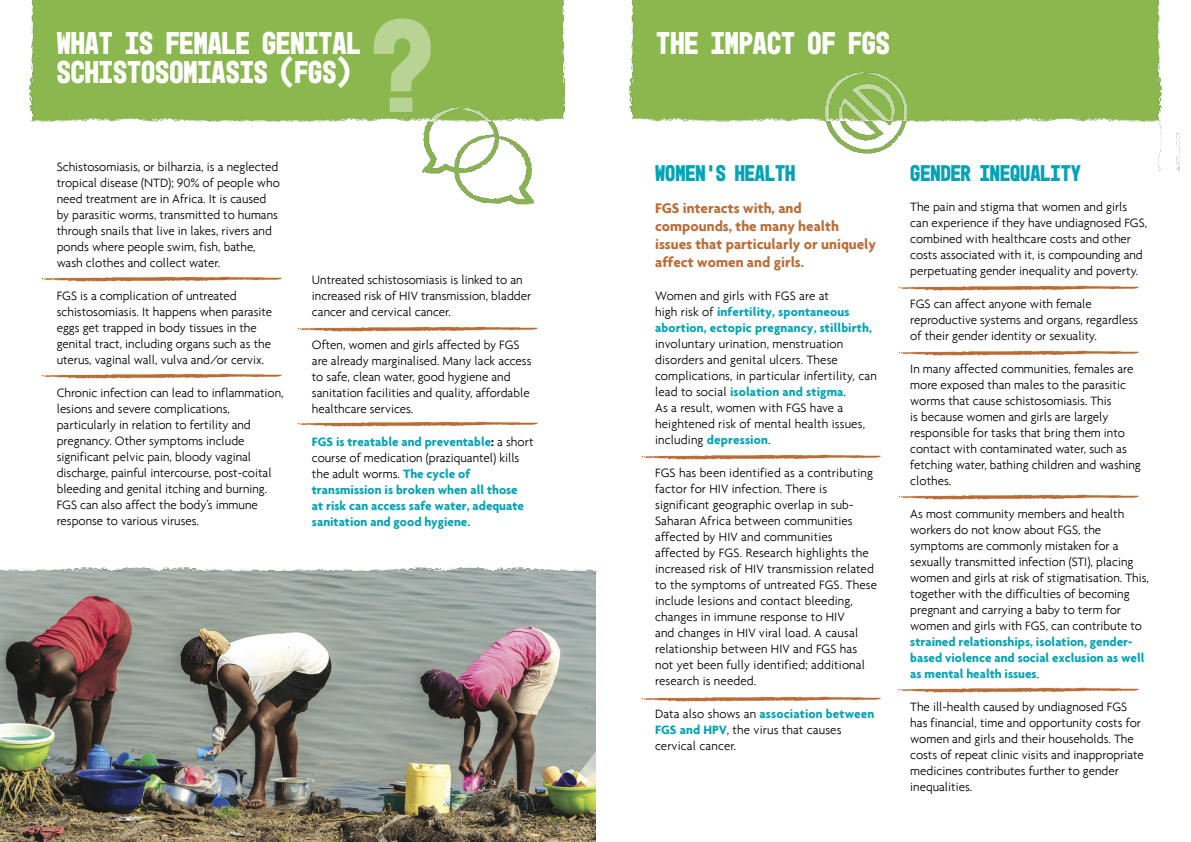
<style>
.page{position:relative;width:1191px;height:842px;background:#fff}
.page>*{position:absolute;margin:0;border:0;box-sizing:border-box;transform-origin:0 0}
.t1{font:700 145.7px "Mono 45 Headline";color:#fff}
.t2{font:700 32px "Mono 45 Headline";color:#fff}
.t3{font:700 23px "Mono 45 Headline";color:#03a3b6}
.t4{font:700 15px/18px "Agenda";color:#bb6d37}
.t5{font:300 13px/16px "Agenda";color:#000}
.t6{font:700 13px/16px "Agenda";color:#03a3b6}
.s1{color:#000}
.s2{font-weight:300;color:#000}
.s3{font-weight:700;color:#03a3b6}
</style>
<div class="page">
<div style="left:17px;top:0;width:1174px;height:116px;background:#8ab74e"></div>
<img style="left:0;top:583px;width:595px;height:259px">
<img style="left:41px;top:276px;width:241px;height:6px">
<img style="left:41px;top:373px;width:241px;height:6px">
<img style="left:297px;top:326px;width:241px;height:6px">
<img style="left:297px;top:421px;width:241px;height:6px">
<img style="left:898px;top:285px;width:241px;height:6px">
<img style="left:641px;top:454px;width:240px;height:6px">
<img style="left:641px;top:696px;width:240px;height:6px">
<img style="left:898px;top:350px;width:241px;height:6px">
<img style="left:898px;top:494px;width:241px;height:6px">
<img style="left:898px;top:687px;width:241px;height:6px">
<img style="left:632px;top:116px;width:513px;height:6px">
<img style="left:45px;top:116px;width:319px;height:6px">
<img style="left:0;top:567px;width:597px;height:16px">
<img style="left:771px;top:71px;width:189px;height:83px">
<img style="left:364px;top:107px;width:186px;height:98px">
<img style="left:29px;top:0;width:16px;height:122px">
<div style="left:0;top:0;width:29px;height:131px;background:#fff"></div>
<img style="left:628px;top:0;width:17px;height:120px">
<img style="left:550px;top:0;width:15px;height:120px">
<img style="left:1145px;top:0;width:34px;height:170px">
<div style="left:565px;top:0;width:63px;height:177px;background:#fff"></div>
<div style="left:1162px;top:0;width:29px;height:131px;background:#fff"></div>
<h1 class="t1" style="left:370px;top:-15px;width:66px">?</h1>
<h2 class="t2" style="left:57px;top:25px;width:305px">WHAT IS FEMALE GENITAL</h2>
<h2 class="t2" style="left:656px;top:25px;width:233px">THE IMPACT OF FGS</h2>
<h2 class="t2" style="left:57px;top:54px;width:295px">SCHISTOSOMIASIS (FGS)</h2>
<p class="t5" style="left:57px;top:158px;width:225px">Schistosomiasis, or bilharzia, is a neglected tropical disease (NTD); 90% of people who need treatment are in Africa. It is caused by parasitic worms, transmitted to humans through snails that live in lakes, rivers and ponds where people swim, fish, bathe, wash clothes and collect water.</p>
<p class="t5" style="left:57px;top:287px;width:217px">FGS is a complication of untreated schistosomiasis. It happens when parasite eggs get trapped in body tissues in the genital tract, including organs such as the uterus, vaginal wall, vulva and/or cervix.</p>
<p class="t5" style="left:57px;top:384px;width:228px">Chronic infection can lead to inflammation, lesions and severe complications, particularly in relation to fertility and pregnancy. Other symptoms include significant pelvic pain, bloody vaginal discharge, painful intercourse, post-coital bleeding and genital itching and burning.<br>FGS can also affect the body’s immune response to various viruses.</p>
<p class="t5" style="left:312px;top:271px;width:221px">Untreated schistosomiasis is linked to an increased risk of HIV transmission, bladder cancer and cervical cancer.</p>
<p class="t5" style="left:312px;top:336px;width:221px">Often, women and girls affected by FGS are already marginalised. Many lack access to safe, clean water, good hygiene and sanitation facilities and quality, affordable healthcare services.</p>
<p class="t6" style="left:312px;top:433px;width:223px">FGS is treatable and preventable<span class="s1">:</span> <span class="s2">a short course of medication (praziquantel) kills the adult worms.</span> The cycle of transmission is broken when all those<br>at risk can access safe water, adequate sanitation and good hygiene.</p>
<h3 class="t3" style="left:655px;top:159px;width:142px">WOMEN’S HEALTH</h3>
<p class="t4" style="left:655px;top:198px;width:222px">FGS interacts with, and compounds, the many health issues that particularly or uniquely affect women and girls.</p>
<p class="t6" style="left:655px;top:287px;width:218px"><span class="s2">Women and girls with FGS are at<br>high risk of</span> infertility, spontaneous abortion, ectopic pregnancy, stillbirth,</p>
<p class="t5" style="left:655px;top:335px;width:223px">involuntary urination, menstruation disorders and genital ulcers. These complications, in particular infertility, can lead to social <span class="s3">isolation and stigma</span>.<br>As a result, women with FGS have a heightened risk of mental health issues, including <span class="s3">depression</span>.</p>
<p class="t5" style="left:655px;top:464px;width:223px">FGS has been identified as a contributing factor for HIV infection. There is significant geographic overlap in sub-Saharan Africa between communities affected by HIV and communities affected by FGS. Research highlights the increased risk of HIV transmission related to the symptoms of untreated FGS. These include lesions and contact bleeding, changes in immune response to HIV<br>and changes in HIV viral load. A causal relationship between HIV and FGS has not yet been fully identified; additional research is needed.</p>
<p class="t5" style="left:655px;top:705px;width:221px">Data also shows an <span class="s3">association between<br>FGS and HPV</span>, the virus that causes cervical cancer.</p>
<h3 class="t3" style="left:910px;top:159px;width:172px">GENDER INEQUALITY</h3>
<p class="t5" style="left:910px;top:198px;width:238px">The pain and stigma that women and girls can experience if they have undiagnosed FGS, combined with healthcare costs and other costs associated with it, is compounding and perpetuating gender inequality and poverty.</p>
<p class="t5" style="left:910px;top:295px;width:229px">FGS can affect anyone with female reproductive systems and organs, regardless of their gender identity or sexuality.</p>
<p class="t5" style="left:910px;top:360px;width:232px">In many affected communities, females are more exposed than males to the parasitic worms that cause schistosomiasis. This<br>is because women and girls are largely responsible for tasks that bring them into contact with contaminated water, such as fetching water, bathing children and washing clothes.</p>
<p class="t5" style="left:910px;top:505px;width:240px">As most community members and health workers do not know about FGS, the symptoms are commonly mistaken for a sexually transmitted infection (STI), placing women and girls at risk of stigmatisation. This, together with the difficulties of becoming pregnant and carrying a baby to term for women and girls with FGS, can contribute to</p>
<p class="t6" style="left:910px;top:633px;width:236px">strained relationships, isolation, gender&shy;based violence and social exclusion as well as mental health issues<span class="s2">.</span></p>
<p class="t5" style="left:910px;top:698px;width:235px">The ill-health caused by undiagnosed FGS has financial, time and opportunity costs for women and girls and their households. The costs of repeat clinic visits and inappropriate medicines contributes further to gender inequalities.</p>
</div>
